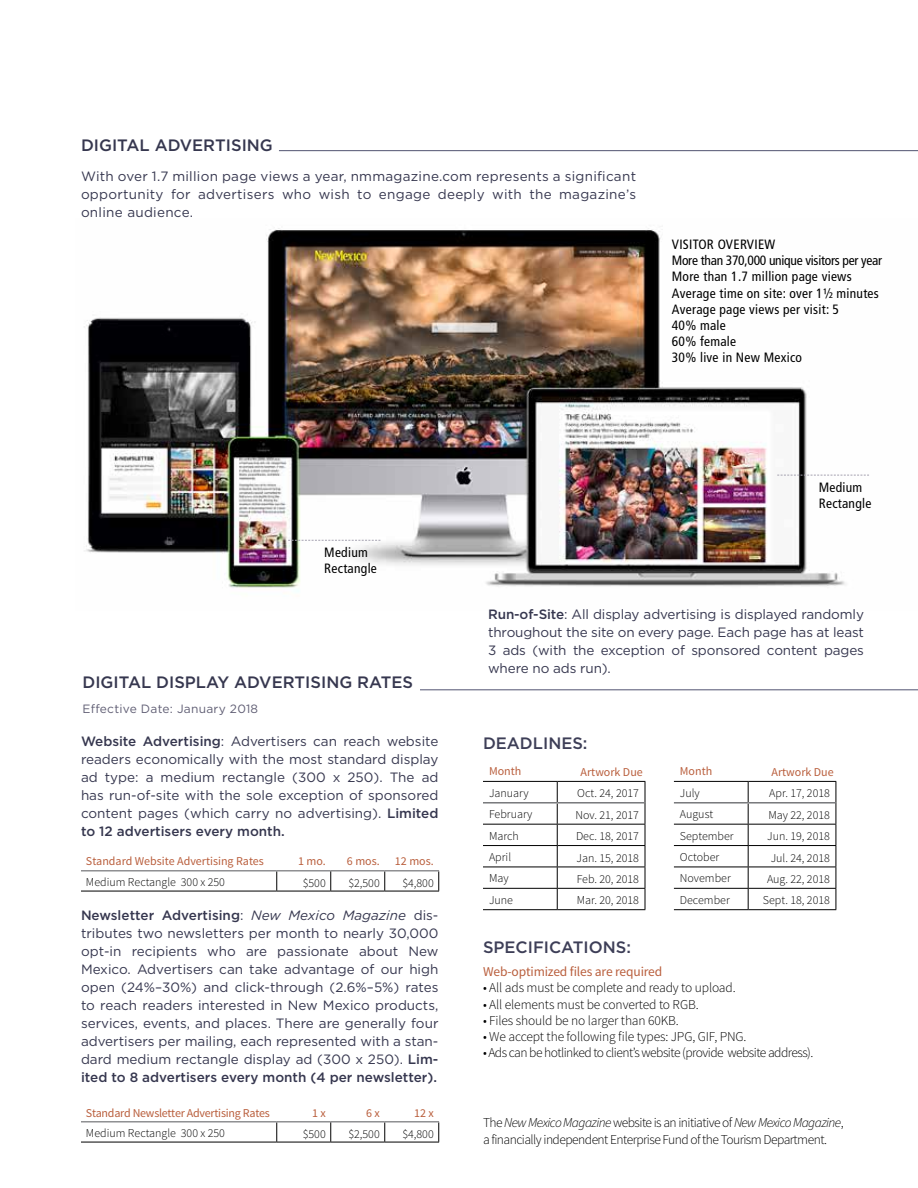
<style>
.page{position:relative;width:918px;height:1188px;background:#fff}
.page>*{position:absolute;margin:0;border:0;box-sizing:border-box;transform-origin:0 0}
.t1{font:500 16.5px "Gotham";color:#36374f}
.t2{font:500 16.5px "Gotham";color:#3d3e57}
.t3{font:13.5px/18px "Gotham";color:#36374f;text-align:justify}
.t4{font:300 13.5px/16.2px "Source Sans Pro";letter-spacing:-.025em;color:#000}
.t5{font:condensed 13.5px/16.2px "Frutiger";letter-spacing:.02em;color:#000}
.t6{font:13.5px "Source Sans Pro";letter-spacing:-.01em;color:#b95e3c}
.t7{font:300 12px "Source Sans Pro";color:#000}
.t8{font:12px "Source Sans Pro";color:#b95e3c}
.t9{font:12px "Source Sans Pro";letter-spacing:-.02em;color:#b95e3c}
.t10{font:12px "Gotham";letter-spacing:.02em;color:#605e74}
.s1{font-weight:500}
.s2{font-style:italic}
</style>
<div class="page">
<img style="left:84px;top:228px;width:785px;height:364px">
<svg style="left:777px;top:475px;width:92px;height:1px"></svg>
<svg style="left:288px;top:540px;width:92px;height:1px"></svg>
<hr style="left:279px;top:150px;width:639px;height:1px;background:#515371">
<hr style="left:420px;top:689px;width:498px;height:1px;background:#515371">
<hr style="left:483px;top:824px;width:74px;height:1px;background:#000">
<hr style="left:557px;top:824px;width:88px;height:1px;background:#000">
<hr style="left:483px;top:845px;width:74px;height:1px;background:#000">
<hr style="left:557px;top:845px;width:88px;height:1px;background:#000">
<hr style="left:483px;top:867px;width:74px;height:1px;background:#000">
<hr style="left:557px;top:867px;width:88px;height:1px;background:#000">
<hr style="left:483px;top:888px;width:74px;height:1px;background:#000">
<hr style="left:557px;top:888px;width:88px;height:1px;background:#000">
<svg style="left:645px;top:782px;width:1px;height:127px"></svg>
<hr style="left:483px;top:909px;width:74px;height:1px;background:#000">
<hr style="left:557px;top:909px;width:88px;height:1px;background:#000">
<hr style="left:483px;top:781px;width:74px;height:1px;background:#000">
<hr style="left:557px;top:781px;width:88px;height:1px;background:#000">
<svg style="left:557px;top:782px;width:1px;height:127px"></svg>
<hr style="left:483px;top:802px;width:74px;height:2px;background:#77787b">
<hr style="left:557px;top:802px;width:88px;height:2px;background:#77787b">
<hr style="left:674px;top:824px;width:74px;height:1px;background:#000">
<hr style="left:748px;top:824px;width:88px;height:1px;background:#000">
<hr style="left:674px;top:845px;width:74px;height:1px;background:#000">
<hr style="left:748px;top:845px;width:88px;height:1px;background:#000">
<hr style="left:674px;top:867px;width:74px;height:1px;background:#000">
<hr style="left:748px;top:867px;width:88px;height:1px;background:#000">
<hr style="left:674px;top:888px;width:74px;height:1px;background:#000">
<hr style="left:748px;top:888px;width:88px;height:1px;background:#000">
<svg style="left:836px;top:782px;width:1px;height:127px"></svg>
<hr style="left:674px;top:909px;width:74px;height:1px;background:#000">
<hr style="left:748px;top:909px;width:88px;height:1px;background:#000">
<hr style="left:674px;top:781px;width:74px;height:1px;background:#000">
<hr style="left:748px;top:781px;width:88px;height:1px;background:#000">
<svg style="left:748px;top:782px;width:1px;height:127px"></svg>
<hr style="left:674px;top:802px;width:74px;height:2px;background:#77787b">
<hr style="left:748px;top:802px;width:88px;height:2px;background:#77787b">
<svg style="left:276px;top:871px;width:1px;height:20px"></svg>
<svg style="left:384px;top:871px;width:1px;height:20px"></svg>
<svg style="left:438px;top:871px;width:1px;height:20px"></svg>
<hr style="left:81px;top:891px;width:196px;height:1px;background:#000">
<hr style="left:277px;top:891px;width:54px;height:1px;background:#000">
<hr style="left:331px;top:891px;width:54px;height:1px;background:#000">
<hr style="left:385px;top:891px;width:54px;height:1px;background:#000">
<hr style="left:81px;top:870px;width:196px;height:1px;background:#77787b">
<hr style="left:277px;top:870px;width:54px;height:1px;background:#77787b">
<hr style="left:331px;top:870px;width:54px;height:1px;background:#77787b">
<hr style="left:385px;top:870px;width:54px;height:1px;background:#77787b">
<svg style="left:330px;top:871px;width:1px;height:20px"></svg>
<svg style="left:276px;top:1122px;width:1px;height:20px"></svg>
<svg style="left:384px;top:1122px;width:1px;height:20px"></svg>
<svg style="left:438px;top:1122px;width:1px;height:20px"></svg>
<hr style="left:81px;top:1142px;width:196px;height:1px;background:#000">
<hr style="left:277px;top:1142px;width:54px;height:1px;background:#000">
<hr style="left:331px;top:1142px;width:54px;height:1px;background:#000">
<hr style="left:385px;top:1142px;width:54px;height:1px;background:#000">
<hr style="left:81px;top:1121px;width:196px;height:1px;background:#77787b">
<hr style="left:277px;top:1121px;width:54px;height:1px;background:#77787b">
<hr style="left:331px;top:1121px;width:54px;height:1px;background:#77787b">
<hr style="left:385px;top:1121px;width:54px;height:1px;background:#77787b">
<svg style="left:330px;top:1122px;width:1px;height:20px"></svg>
<p class="t1" style="left:81px;top:136px;width:193px">DIGITAL ADVERTISING</p>
<p class="t3" style="left:81px;top:167px;width:557px">With over 1.7 million page views a year, nmmagazine.com represents a significant opportunity for advertisers who wish to engage deeply with the magazine’s online audience.</p>
<p class="t5" style="left:672px;top:236px;width:212px">VISITOR OVERVIEW<br>More than 370,000 unique visitors per year<br>More than 1.7 million page views<br>Average time on site: over 1½ minutes<br>Average page views per visit: 5<br>40% male<br>60% female<br>30% live in New Mexico</p>
<p class="t5" style="left:324px;top:545px;width:54px">Medium<br>Rectangle</p>
<p class="t5" style="left:819px;top:479px;width:54px">Medium<br>Rectangle</p>
<p class="t1" style="left:82px;top:672px;width:332px">DIGITAL DISPLAY ADVERTISING RATES</p>
<p class="t10" style="left:82px;top:701px;width:177px">Effective Date: January 2018</p>
<p class="t3" style="left:81px;top:732px;width:359px"><span class="s1">Website Advertising</span>: Advertisers can reach website readers economically with the most standard display ad type: a medium rectangle (300 x 250). The ad has run-of-site with the sole exception of sponsored content pages (which carry no advertising). <span class="s1">Limited to 12 advertisers every month.</span></p>
<p class="t8" style="left:86px;top:853px;width:180px">Standard Website Advertising Rates</p>
<p class="t8" style="left:298px;top:853px;width:29px">1 mo.</p>
<p class="t8" style="left:347px;top:853px;width:34px">6 mos.</p>
<p class="t8" style="left:395px;top:853px;width:40px">12 mos.</p>
<p class="t7" style="left:86px;top:875px;width:141px">Medium Rectangle 300 x 250</p>
<p class="t7" style="left:303px;top:875px;width:24px">$500</p>
<p class="t7" style="left:348px;top:875px;width:33px">$2,500</p>
<p class="t7" style="left:402px;top:875px;width:33px">$4,800</p>
<p class="t3" style="left:81px;top:906px;width:359px"><span class="s1">Newsletter Advertising</span>: <span class="s2">New Mexico Magazine</span> dis&shy;tributes two newsletters per month to nearly 30,000 opt-in recipients who are passionate about New Mexico. Advertisers can take advantage of our high open (24%–30%) and click-through (2.6%–5%) rates to reach readers interested in New Mexico products, services, events, and places. There are generally four advertisers per mailing, each represented with a stan&shy;dard medium rectangle display ad (300 x 250). <span class="s1">Lim&shy;ited to 8 advertisers every month (4 per newsletter).</span></p>
<p class="t9" style="left:86px;top:1105px;width:185px">Standard Newsletter Advertising Rates</p>
<p class="t8" style="left:312px;top:1106px;width:15px">1 x</p>
<p class="t8" style="left:366px;top:1106px;width:15px">6 x</p>
<p class="t8" style="left:414px;top:1106px;width:21px">12 x</p>
<p class="t7" style="left:86px;top:1126px;width:141px">Medium Rectangle 300 x 250</p>
<p class="t7" style="left:303px;top:1126px;width:24px">$500</p>
<p class="t7" style="left:348px;top:1126px;width:33px">$2,500</p>
<p class="t7" style="left:402px;top:1126px;width:33px">$4,800</p>
<p class="t3" style="left:488px;top:605px;width:377px"><span class="s1">Run-of-Site</span>: All display advertising is displayed randomly throughout the site on every page. Each page has at least 3 ads (with the exception of sponsored content pages where no ads run).</p>
<p class="t2" style="left:483px;top:734px;width:106px">DEADLINES:</p>
<p class="t8" style="left:489px;top:764px;width:34px">Month</p>
<p class="t8" style="left:581px;top:765px;width:64px">Artwork Due</p>
<p class="t7" style="left:489px;top:786px;width:41px">January</p>
<p class="t7" style="left:577px;top:786px;width:63px">Oct. 24, 2017</p>
<p class="t7" style="left:489px;top:807px;width:45px">February</p>
<p class="t7" style="left:575px;top:807px;width:65px">Nov. 21, 2017</p>
<p class="t7" style="left:489px;top:828px;width:31px">March</p>
<p class="t7" style="left:576px;top:829px;width:64px">Dec. 18, 2017</p>
<p class="t7" style="left:489px;top:850px;width:24px">April</p>
<p class="t7" style="left:577px;top:850px;width:64px">Jan. 15, 2018</p>
<p class="t7" style="left:489px;top:871px;width:21px">May</p>
<p class="t7" style="left:577px;top:872px;width:64px">Feb. 20, 2018</p>
<p class="t7" style="left:489px;top:892px;width:26px">June</p>
<p class="t7" style="left:577px;top:893px;width:64px">Mar. 20, 2018</p>
<p class="t8" style="left:680px;top:764px;width:34px">Month</p>
<p class="t8" style="left:772px;top:765px;width:64px">Artwork Due</p>
<p class="t7" style="left:680px;top:786px;width:21px">July</p>
<p class="t7" style="left:769px;top:786px;width:62px">Apr. 17, 2018</p>
<p class="t7" style="left:680px;top:807px;width:35px">August</p>
<p class="t7" style="left:768px;top:807px;width:63px">May 22, 2018</p>
<p class="t7" style="left:680px;top:828px;width:55px">September</p>
<p class="t7" style="left:767px;top:829px;width:64px">Jun. 19, 2018</p>
<p class="t7" style="left:680px;top:850px;width:41px">October</p>
<p class="t7" style="left:771px;top:850px;width:61px">Jul. 24, 2018</p>
<p class="t7" style="left:680px;top:871px;width:52px">November</p>
<p class="t7" style="left:767px;top:872px;width:64px">Aug. 22, 2018</p>
<p class="t7" style="left:680px;top:892px;width:51px">December</p>
<p class="t7" style="left:763px;top:893px;width:69px">Sept. 18, 2018</p>
<p class="t2" style="left:483px;top:938px;width:149px">SPECIFICATIONS:</p>
<p class="t6" style="left:483px;top:963px;width:181px">Web-optimized files are required</p>
<p class="t4" style="left:483px;top:980px;width:254px">• All ads must be complete and ready to upload.</p>
<p class="t4" style="left:483px;top:996px;width:217px">• All elements must be converted to RGB.</p>
<p class="t4" style="left:483px;top:1012px;width:197px">• Files should be no larger than 60KB.</p>
<p class="t4" style="left:483px;top:1028px;width:265px">• We accept the following file types: JPG, GIF, PNG.</p>
<p class="t4" style="left:483px;top:1045px;width:332px">• Ads can be hotlinked to client’s website (provide website address).</p>
<p class="t4" style="left:483px;top:1115px;width:362px">The <span class="s2">New Mexico Magazine</span> website is an initiative of <span class="s2">New Mexico Magazine</span>, a financially independent Enterprise Fund of the Tourism Department.</p>
</div>
